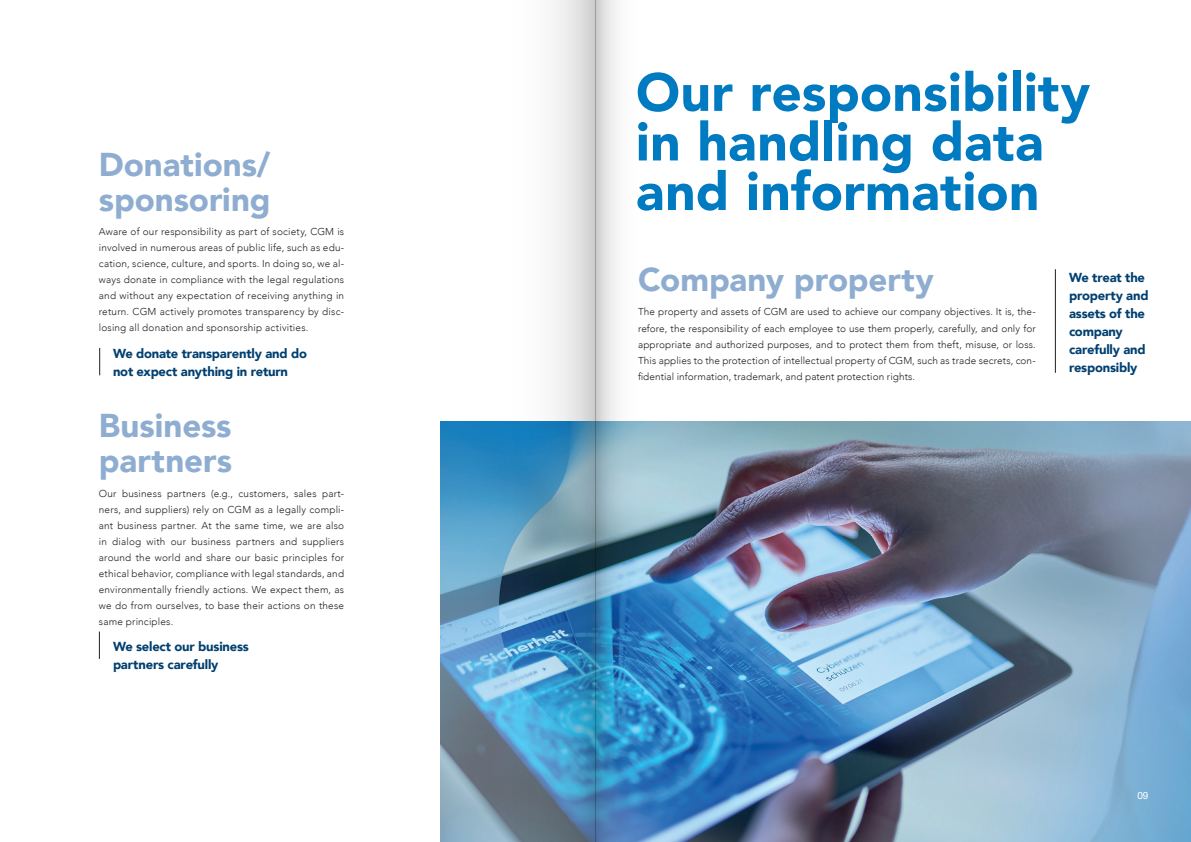
<style>
.page{position:relative;width:1191px;height:842px;background:#fff}
.page>*{position:absolute;margin:0;border:0;box-sizing:border-box;transform-origin:0 0}
.t1{font:900 53.1px/49.6px "Avenir";letter-spacing:.005em;color:#007ac0}
.t2{font:900 33px/35px "Avenir";color:#8eadd0}
.t3{font:900 13px/18px "Avenir";letter-spacing:-.015em;color:#004071}
.t4{font:300 10px/16px "Avenir";letter-spacing:.02em;color:#231f20;text-align:justify}
.t5{font:10px "Helvetica Neue";color:#fff}
</style>
<div class="page">
<img style="left:440px;top:421px;width:751px;height:421px">
<hr style="left:1054px;top:269px;width:1px;height:104px;background:#231f20">
<svg style="left:99px;top:631px;width:1px;height:28px"></svg>
<svg style="left:99px;top:348px;width:1px;height:27px"></svg>
<svg style="left:595px;top:0;width:74px;height:842px"></svg>
<svg style="left:448px;top:0;width:147px;height:842px"></svg>
<h2 class="t2" style="left:99px;top:146px;width:173px">Donations/ sponsoring</h2>
<p class="t4" style="left:99px;top:224px;width:247px">Aware of our responsibility as part of society, CGM is involved in numerous areas of public life, such as edu&shy;cation, science, culture, and sports. In doing so, we al&shy;ways donate in compliance with the legal regulations and without any expectation of receiving anything in return. CGM actively promotes transparency by disc&shy;losing all donation and sponsorship activities.</p>
<h3 class="t3" style="left:113px;top:344px;width:195px">We donate transparently and do not expect anything in return</h3>
<h2 class="t2" style="left:99px;top:407px;width:135px">Business partners</h2>
<p class="t4" style="left:99px;top:485px;width:247px">Our business partners (e.g., customers, sales part&shy;ners, and suppliers) rely on CGM as a legally compli&shy;ant business partner. At the same time, we are also in dialog with our business partners and suppliers around the world and share our basic principles for ethical behavior, compliance with legal standards, and environmentally friendly actions. We expect them, as we do from ourselves, to base their actions on these same principles.</p>
<h3 class="t3" style="left:113px;top:637px;width:137px">We select our business partners carefully</h3>
<h1 class="t1" style="left:636px;top:66px;width:456px">Our responsibility in handling data and information</h1>
<h2 class="t2" style="left:638px;top:261px;width:297px">Company property</h2>
<p class="t4" style="left:638px;top:304px;width:399px">The property and assets of CGM are used to achieve our company objectives. It is, the&shy;refore, the responsibility of each employee to use them properly, carefully, and only for appropriate and authorized purposes, and to protect them from theft, misuse, or loss.<br>This applies to the protection of intellectual property of CGM, such as trade secrets, con&shy;fidential information, trademark, and patent protection rights.</p>
<h3 class="t3" style="left:1069px;top:268px;width:81px">We treat the property and assets of the company carefully and responsibly</h3>
<p class="t5" style="left:1137px;top:788px;width:13px">09</p>
</div>
